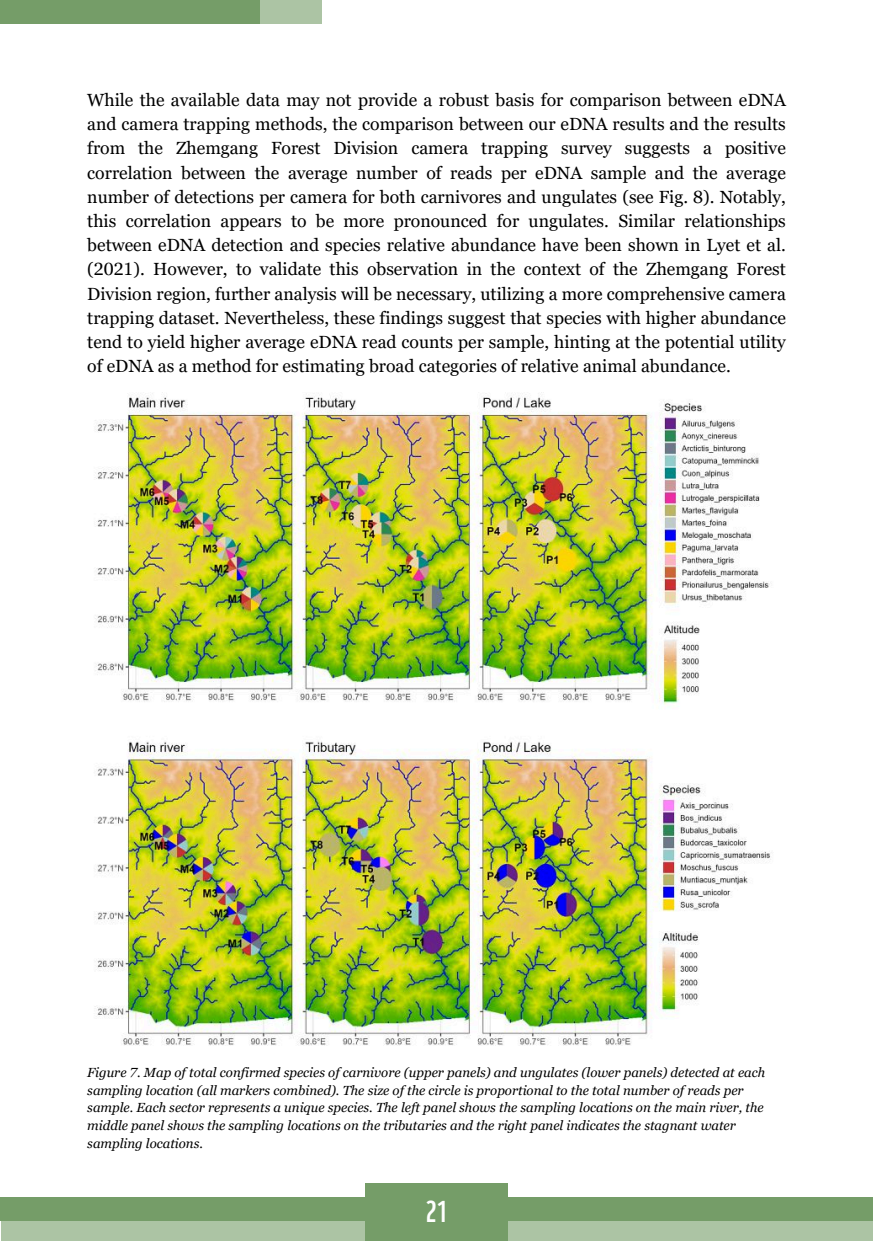
<style>
.page{position:relative;width:873px;height:1241px;background:#fff}
.page>*{position:absolute;margin:0;border:0;box-sizing:border-box;transform-origin:0 0}
.t1{font:29.4px "WWF";color:#fff}
.t2{font:17.68px/24.2px "Georgia Pro";color:#000;text-align:justify}
.t3{font:italic 13.12px/17.7px "Georgia Pro";color:#000}
</style>
<div class="page">
<div style="left:1px;top:1197px;width:872px;height:43px;background:#acc4a4"></div>
<div style="left:437px;top:1197px;width:436px;height:23px;background:#759d68"></div>
<div style="left:0;top:1197px;width:437px;height:23px;background:#759d68"></div>
<div style="left:365px;top:1182px;width:143px;height:58px;background:#759d68"></div>
<div style="left:0;top:0;width:259px;height:23px;background:#759d68"></div>
<svg style="left:259px;top:0;width:63px;height:23px"></svg>
<img style="left:94px;top:392px;width:678px;height:654px">
<p class="t2" style="left:87px;top:88px;width:700px">While the available data may not provide a robust basis for comparison between eDNA and camera trapping methods, the comparison between our eDNA results and the results from the Zhemgang Forest Division camera trapping survey suggests a positive correlation between the average number of reads per eDNA sample and the average number of detections per camera for both carnivores and ungulates (see Fig. 8). Notably, this correlation appears to be more pronounced for ungulates. Similar relationships between eDNA detection and species relative abundance have been shown in Lyet et al. (2021). However, to validate this observation in the context of the Zhemgang Forest Division region, further analysis will be necessary, utilizing a more comprehensive camera trapping dataset. Nevertheless, these findings suggest that species with higher abundance tend to yield higher average eDNA read counts per sample, hinting at the potential utility of eDNA as a method for estimating broad categories of relative animal abundance.</p>
<p class="t3" style="left:87px;top:1063px;width:679px">Figure 7. Map of total confirmed species of carnivore (upper panels) and ungulates (lower panels) detected at each sampling location (all markers combined). The size of the circle is proportional to the total number of reads per sample. Each sector represents a unique species. The left panel shows the sampling locations on the main river, the middle panel shows the sampling locations on the tributaries and the right panel indicates the stagnant water sampling locations.</p>
<p class="t1" style="left:426px;top:1186px;width:23px">21</p>
</div>
